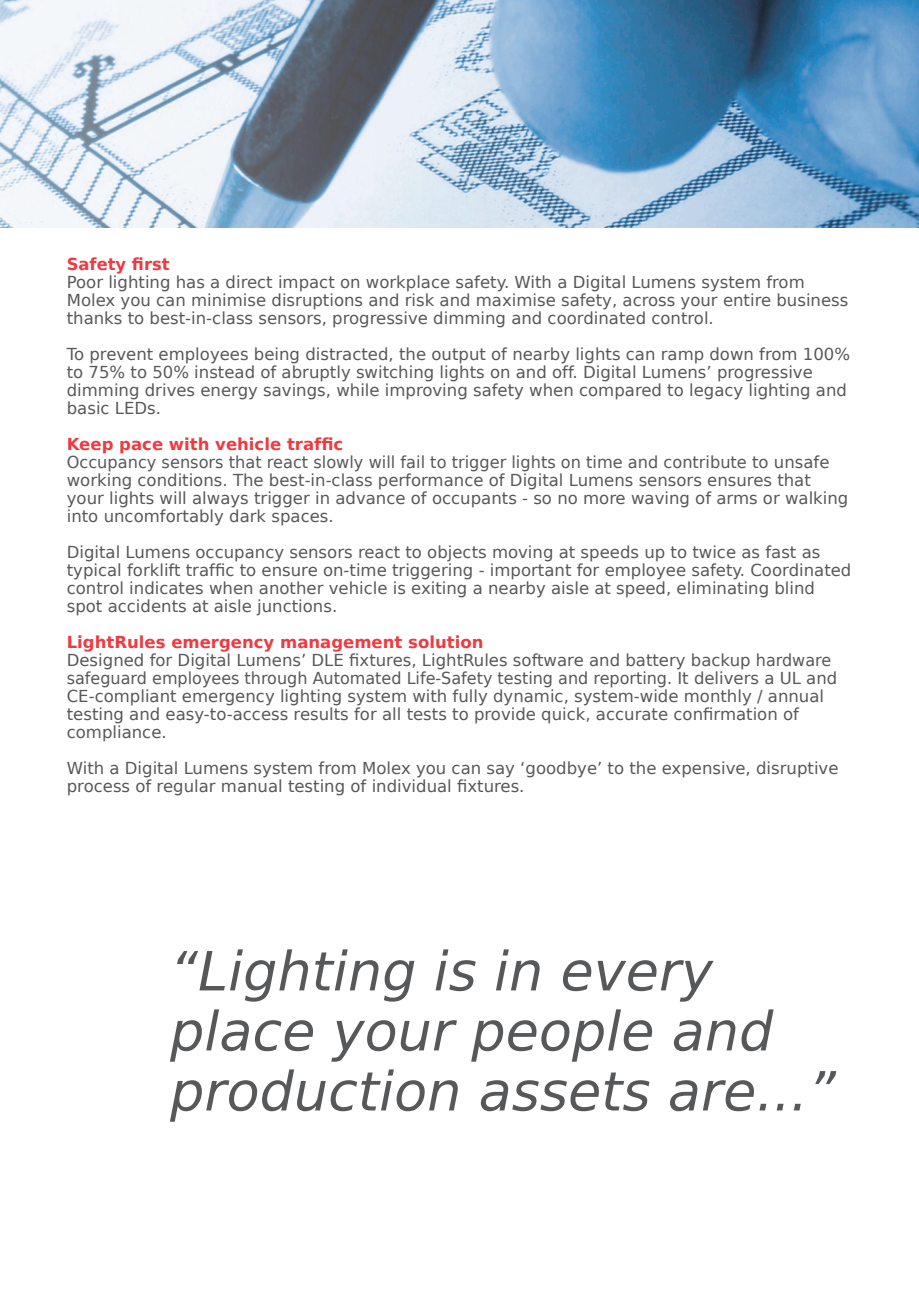
<style>
.page{position:relative;width:919px;height:1289px;background:#fff}
.page>*{position:absolute;margin:0;border:0;box-sizing:border-box;transform-origin:0 0}
.t1{font:italic 54px/60px "Bitstream Vera Sans";color:#57585a}
.t2{font:16.5px/18px "Bitstream Vera Sans";color:#57585a}
.t3{font:700 16.5px "Bitstream Vera Sans";color:#ee3a41}
</style>
<div class="page">
<img style="left:0;top:0;width:918px;height:227px">
<p class="t3" style="left:67px;top:254px;width:104px">Safety first</p>
<p class="t2" style="left:67px;top:273px;width:783px">Poor lighting has a direct impact on workplace safety. With a Digital Lumens system from<br>Molex you can minimise disruptions and risk and maximise safety, across your entire business thanks to best-in-class sensors, progressive dimming and coordinated control.</p>
<p class="t2" style="left:67px;top:345px;width:784px">To prevent employees being distracted, the output of nearby lights can ramp down from 100% to 75% to 50% instead of abruptly switching lights on and off. Digital Lumens’ progressive dimming drives energy savings, while improving safety when compared to legacy lighting and basic LEDs.</p>
<p class="t3" style="left:67px;top:434px;width:278px">Keep pace with vehicle traffic</p>
<p class="t2" style="left:67px;top:453px;width:783px">Occupancy sensors that react slowly will fail to trigger lights on time and contribute to unsafe working conditions. The best-in-class performance of Digital Lumens sensors ensures that your lights will always trigger in advance of occupants - so no more waving of arms or walking into uncomfortably dark spaces.</p>
<p class="t2" style="left:67px;top:543px;width:786px">Digital Lumens occupancy sensors react to objects moving at speeds up to twice as fast as typical forklift traffic to ensure on-time triggering - important for employee safety. Coordinated control indicates when another vehicle is exiting a nearby aisle at speed, eliminating blind spot accidents at aisle junctions.</p>
<p class="t3" style="left:67px;top:632px;width:418px">LightRules emergency management solution</p>
<p class="t2" style="left:67px;top:651px;width:772px">Designed for Digital Lumens’ DLE fixtures, LightRules software and battery backup hardware safeguard employees through Automated Life-Safety testing and reporting. It delivers a UL and CE-compliant emergency lighting system with fully dynamic, system-wide monthly / annual testing and easy-to-access results for all tests to provide quick, accurate confirmation of</p>
<p class="t2" style="left:67px;top:723px;width:101px">compliance.</p>
<p class="t2" style="left:67px;top:759px;width:773px">With a Digital Lumens system from Molex you can say ‘goodbye’ to the expensive, disruptive process of regular manual testing of individual fixtures.</p>
<p class="t1" style="left:170px;top:941px;width:667px">“Lighting is in every place your people and production assets are...”</p>
</div>
